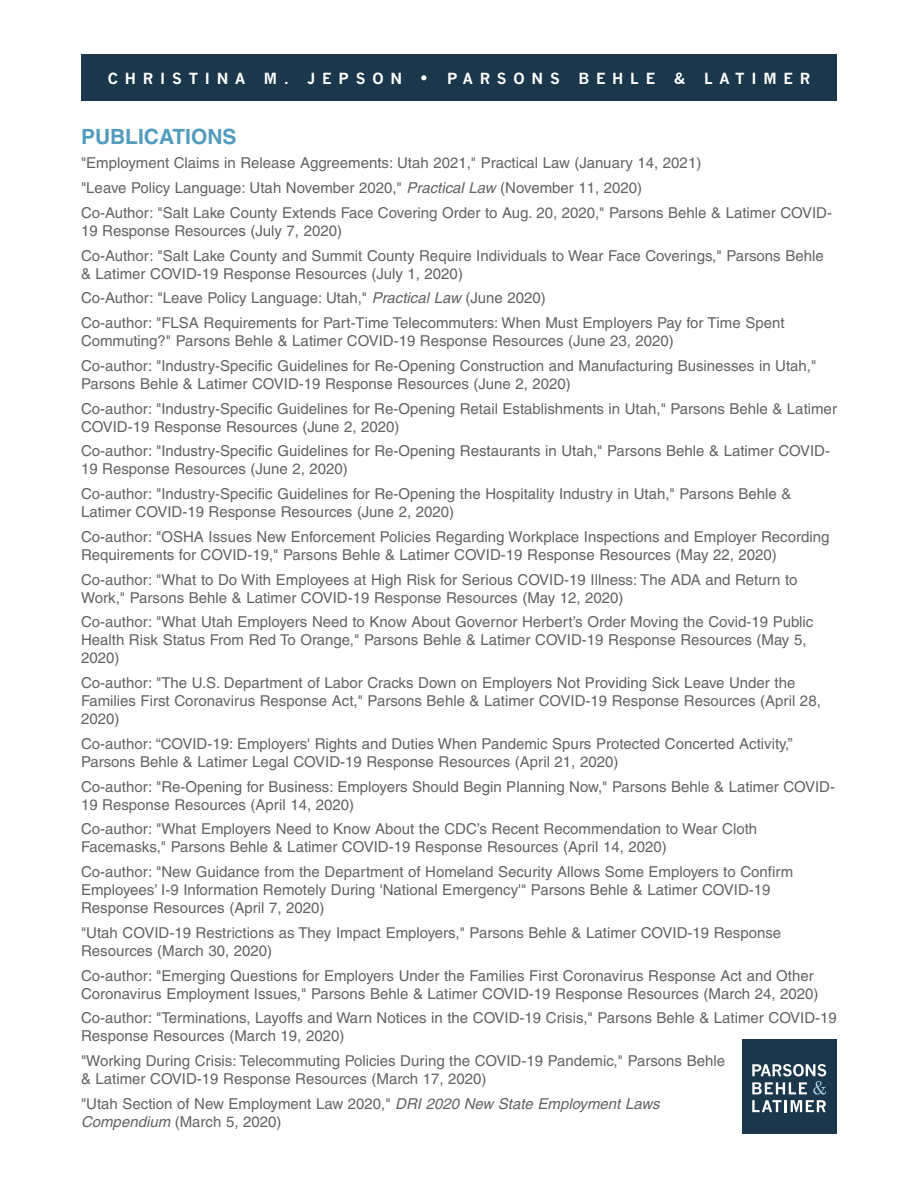
<style>
.page{position:relative;width:918px;height:1188px;background:#fff}
.page>*{position:absolute;margin:0;border:0;box-sizing:border-box;transform-origin:0 0}
.lists{font:700 21px "Helvetica CE";color:#529cbe}
.lists-2{font:15px/18px "Helvetica CE";color:#636366}
.t1{font:700 15px "News Gothic";letter-spacing:.45em;color:#fff}
.s1{font-size:18px}
.s2{font-style:italic}
</style>
<div class="page">
<div style="left:742px;top:1040px;width:95px;height:94px;background:#1a374b"></div>
<svg style="left:752px;top:1064px;width:74px;height:48px"></svg>
<div style="left:81px;top:54px;width:756px;height:47px;background:#1a374b"></div>
<p class="t1" style="left:108px;top:70px;width:321px">CHRISTINA M. JEPSON <span class="s1">•</span></p>
<p class="t1" style="left:447px;top:70px;width:365px">PARSONS BEHLE &amp; LATIMER</p>
<p class="lists" style="left:81px;top:123px;width:157px">PUBLICATIONS</p>
<p class="lists-2" style="left:81px;top:154px;width:622px">"Employment Claims in Release Aggreements: Utah 2021," Practical Law (January 14, 2021)</p>
<p class="lists-2" style="left:81px;top:179px;width:563px">"Leave Policy Language: Utah November 2020," <span class="s2">Practical Law</span> (November 11, 2020)</p>
<p class="lists-2" style="left:81px;top:204px;width:753px">Co-Author: "Salt Lake County Extends Face Covering Order to Aug. 20, 2020," Parsons Behle &amp; Latimer COVID-<br>19 Response Resources (July 7, 2020)</p>
<p class="lists-2" style="left:81px;top:246px;width:744px">Co-Author: "Salt Lake County and Summit County Require Individuals to Wear Face Coverings," Parsons Behle &amp; Latimer COVID-19 Response Resources (July 1, 2020)</p>
<p class="lists-2" style="left:81px;top:289px;width:466px">Co-Author: "Leave Policy Language: Utah," <span class="s2">Practical Law</span> (June 2020)</p>
<p class="lists-2" style="left:81px;top:314px;width:705px">Co-author: "FLSA Requirements for Part-Time Telecommuters: When Must Employers Pay for Time Spent<br>Commuting?" Parsons Behle &amp; Latimer COVID-19 Response Resources (June 23, 2020)</p>
<p class="lists-2" style="left:81px;top:357px;width:737px">Co-author: "Industry-Specific Guidelines for Re-Opening Construction and Manufacturing Businesses in Utah,"<br>Parsons Behle &amp; Latimer COVID-19 Response Resources (June 2, 2020)</p>
<p class="lists-2" style="left:81px;top:399px;width:757px">Co-author: "Industry-Specific Guidelines for Re-Opening Retail Establishments in Utah," Parsons Behle &amp; Latimer<br>COVID-19 Response Resources (June 2, 2020)</p>
<p class="lists-2" style="left:81px;top:442px;width:751px">Co-author: "Industry-Specific Guidelines for Re-Opening Restaurants in Utah," Parsons Behle &amp; Latimer COVID-<br>19 Response Resources (June 2, 2020)</p>
<p class="lists-2" style="left:81px;top:485px;width:712px">Co-author: "Industry-Specific Guidelines for Re-Opening the Hospitality Industry in Utah," Parsons Behle &amp;<br>Latimer COVID-19 Response Resources (June 2, 2020)</p>
<p class="lists-2" style="left:81px;top:528px;width:750px">Co-author: "OSHA Issues New Enforcement Policies Regarding Workplace Inspections and Employer Recording<br>Requirements for COVID-19," Parsons Behle &amp; Latimer COVID-19 Response Resources (May 22, 2020)</p>
<p class="lists-2" style="left:81px;top:570px;width:718px">Co-author: "What to Do With Employees at High Risk for Serious COVID-19 Illness: The ADA and Return to<br>Work," Parsons Behle &amp; Latimer COVID-19 Response Resources (May 12, 2020)</p>
<p class="lists-2" style="left:81px;top:613px;width:734px">Co-author: "What Utah Employers Need to Know About Governor Herbert’s Order Moving the Covid-19 Public<br>Health Risk Status From Red To Orange," Parsons Behle &amp; Latimer COVID-19 Response Resources (May 5,<br>2020)</p>
<p class="lists-2" style="left:81px;top:674px;width:741px">Co-author: "The U.S. Department of Labor Cracks Down on Employers Not Providing Sick Leave Under the<br>Families First Coronavirus Response Act," Parsons Behle &amp; Latimer COVID-19 Response Resources (April 28,<br>2020)</p>
<p class="lists-2" style="left:81px;top:735px;width:713px">Co-author: “COVID-19: Employers' Rights and Duties When Pandemic Spurs Protected Concerted Activity,”<br>Parsons Behle &amp; Latimer Legal COVID-19 Response Resources (April 21, 2020)</p>
<p class="lists-2" style="left:81px;top:777px;width:756px">Co-author: "Re-Opening for Business: Employers Should Begin Planning Now," Parsons Behle &amp; Latimer COVID-<br>19 Response Resources (April 14, 2020)</p>
<p class="lists-2" style="left:81px;top:820px;width:678px">Co-author: "What Employers Need to Know About the CDC’s Recent Recommendation to Wear Cloth<br>Facemasks," Parsons Behle &amp; Latimer COVID-19 Response Resources (April 14, 2020)</p>
<p class="lists-2" style="left:81px;top:863px;width:714px">Co-author: "New Guidance from the Department of Homeland Security Allows Some Employers to Confirm<br>Employees’ I-9 Information Remotely During 'National Emergency'" Parsons Behle &amp; Latimer COVID-19<br>Response Resources (April 7, 2020)</p>
<p class="lists-2" style="left:81px;top:924px;width:702px">"Utah COVID-19 Restrictions as They Impact Employers," Parsons Behle &amp; Latimer COVID-19 Response<br>Resources (March 30, 2020)</p>
<p class="lists-2" style="left:81px;top:966px;width:739px">Co-author: "Emerging Questions for Employers Under the Families First Coronavirus Response Act and Other<br>Coronavirus Employment Issues," Parsons Behle &amp; Latimer COVID-19 Response Resources (March 24, 2020)</p>
<p class="lists-2" style="left:81px;top:1009px;width:757px">Co-author: "Terminations, Layoffs and Warn Notices in the COVID-19 Crisis," Parsons Behle &amp; Latimer COVID-19<br>Response Resources (March 19, 2020)</p>
<p class="lists-2" style="left:81px;top:1052px;width:646px">"Working During Crisis: Telecommuting Policies During the COVID-19 Pandemic," Parsons Behle &amp; Latimer COVID-19 Response Resources (March 17, 2020)</p>
<p class="lists-2" style="left:81px;top:1095px;width:580px">"Utah Section of New Employment Law 2020," <span class="s2">DRI 2020 New State Employment Laws<br>Compendium</span> (March 5, 2020)</p>
</div>
